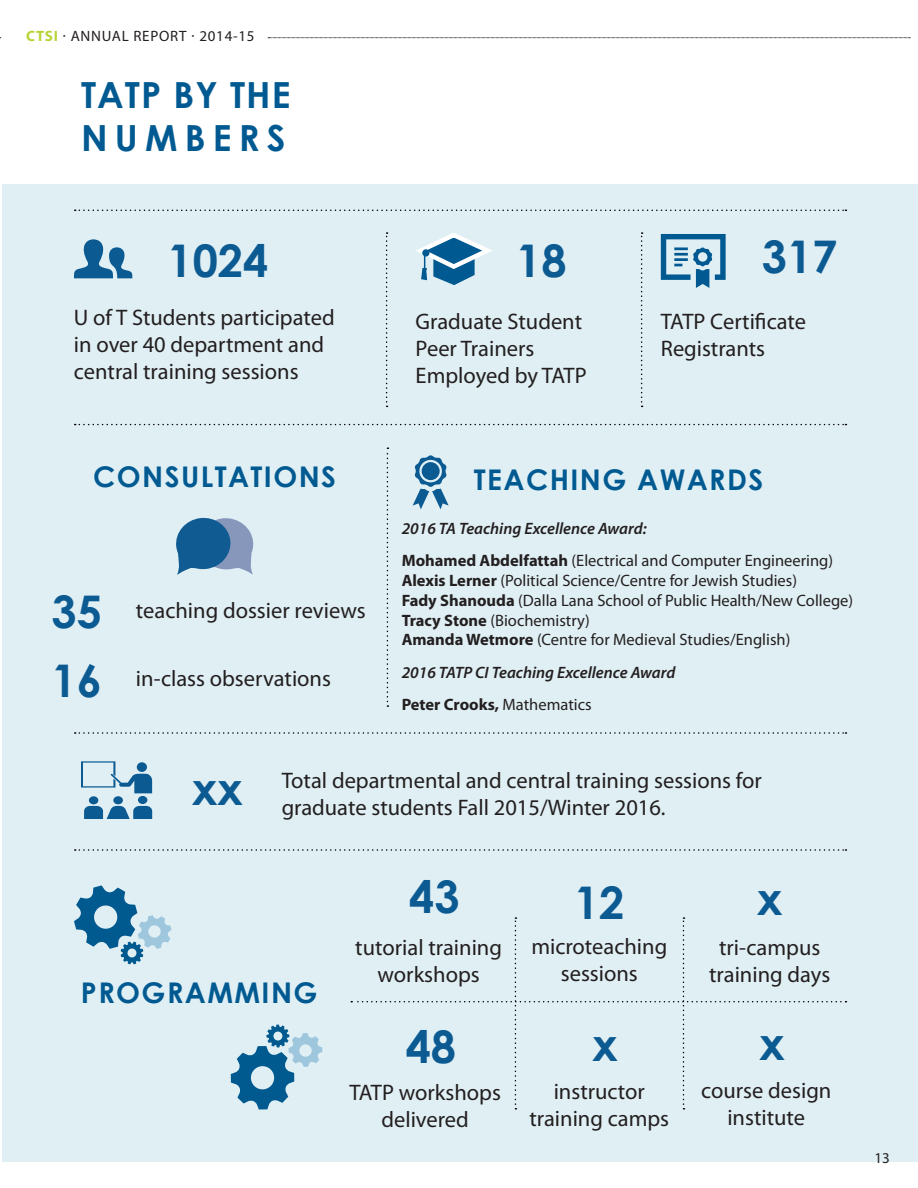
<style>
.page{position:relative;width:918px;height:1188px;background:#fff}
.page>*{position:absolute;margin:0;border:0;box-sizing:border-box;transform-origin:0 0}
.t1{font:700 45px "Century Gothic";color:#0c5a92}
.t2{font:700 36px/43.2px "Century Gothic";letter-spacing:.115em;color:#005a91}
.t3{font:700 28.5px "Century Gothic";letter-spacing:.05em;color:#005a91}
.t4{font:22.5px/27px "Myriad Pro";color:#231f20;text-align:center}
.t5{font:16.5px "Myriad Pro";color:#231f20}
.t6{font:italic 600 16.5px "Myriad Pro";color:#231f20}
.t7{font:700 16.5px "Myriad Pro";color:#231f20}
.t8{font:15px "Myriad Pro";letter-spacing:.05em;color:#231f20}
.s1{font-weight:700;color:#b7d436}
.s2{font-weight:700}
.s3{font-weight:400}
</style>
<div class="page">
<div style="left:3px;top:185px;width:915px;height:977px;background:#e0eff4"></div>
<svg style="left:74px;top:239px;width:59px;height:39px"></svg>
<div style="left:89px;top:796px;width:9px;height:8px;background:#0c5a92;border-radius:50%"></div>
<div style="left:138px;top:796px;width:9px;height:8px;background:#0c5a92;border-radius:50%"></div>
<div style="left:113px;top:796px;width:10px;height:8px;background:#0c5a92;border-radius:50%"></div>
<svg style="left:84px;top:806px;width:68px;height:13px"></svg>
<svg style="left:81px;top:761px;width:71px;height:32px"></svg>
<div style="left:135px;top:774px;width:14px;height:19px;background:#0c5a92;border-radius:3px"></div>
<svg style="left:413px;top:455px;width:36px;height:54px"></svg>
<svg style="left:661px;top:234px;width:65px;height:54px"></svg>
<svg style="left:75px;top:210px;width:771px;height:1px"></svg>
<svg style="left:75px;top:424px;width:771px;height:1px"></svg>
<svg style="left:386px;top:232px;width:2px;height:175px"></svg>
<svg style="left:641px;top:232px;width:2px;height:175px"></svg>
<svg style="left:387px;top:447px;width:1px;height:260px"></svg>
<svg style="left:75px;top:732px;width:771px;height:2px"></svg>
<svg style="left:416px;top:233px;width:76px;height:52px"></svg>
<svg style="left:75px;top:849px;width:771px;height:2px"></svg>
<svg style="left:176px;top:517px;width:78px;height:58px"></svg>
<svg style="left:351px;top:917px;width:495px;height:193px"></svg>
<svg style="left:74px;top:885px;width:98px;height:79px"></svg>
<svg style="left:231px;top:1025px;width:91px;height:85px"></svg>
<svg style="left:268px;top:37px;width:642px;height:1px"></svg>
<p class="t8" style="left:26px;top:27px;width:230px"><span class="s1">CTSI</span> · ANNUAL REPORT · 2014-15</p>
<p class="t2" style="left:81px;top:73px;width:211px">TATP BY THE<br>NUMBERS</p>
<p class="t1" style="left:168px;top:232px;width:102px">1024</p>
<p class="t4" style="left:74px;top:304px;width:262px;text-align:left">U of T Students participated in over 40 department and central training sessions</p>
<p class="t1" style="left:516px;top:232px;width:52px">18</p>
<p class="t4" style="left:416px;top:307px;width:173px;text-align:left">Graduate Student<br>Peer Trainers<br>Employed by TATP</p>
<p class="t1" style="left:762px;top:228px;width:77px">317</p>
<p class="t4" style="left:661px;top:307px;width:147px;text-align:left">TATP Certificate<br>Registrants</p>
<p class="t3" style="left:93px;top:459px;width:244px">CONSULTATIONS</p>
<p class="t1" style="left:52px;top:583px;width:52px">35</p>
<p class="t1" style="left:52px;top:652px;width:52px">16</p>
<p class="t4" style="left:136px;top:596px;width:231px">teaching dossier reviews</p>
<p class="t4" style="left:136px;top:665px;width:197px">in-class observations</p>
<p class="t3" style="left:474px;top:462px;width:291px">TEACHING AWARDS</p>
<p class="t6" style="left:402px;top:518px;width:246px">2016 TA Teaching Excellence Award:</p>
<p class="t5" style="left:402px;top:550px;width:433px"><span class="s2">Mohamed Abdelfattah</span> (Electrical and Computer Engineering)</p>
<p class="t5" style="left:402px;top:570px;width:397px"><span class="s2">Alexis Lerner</span> (Political Science/Centre for Jewish Studies)</p>
<p class="t5" style="left:402px;top:590px;width:453px"><span class="s2">Fady Shanouda</span> (Dalla Lana School of Public Health/New College)</p>
<p class="t5" style="left:402px;top:610px;width:190px"><span class="s2">Tracy Stone</span> (Biochemistry)</p>
<p class="t5" style="left:402px;top:630px;width:390px"><span class="s2">Amanda Wetmore</span> (Centre for Medieval Studies/English)</p>
<p class="t6" style="left:402px;top:662px;width:275px">2016 TATP CI Teaching Excellence Award</p>
<p class="t7" style="left:402px;top:694px;width:191px">Peter Crooks, <span class="s3">Mathematics</span></p>
<p class="t1" style="left:192px;top:761px;width:52px">xx</p>
<p class="t4" style="left:282px;top:767px;width:482px;text-align:left">Total departmental and central training sessions for graduate students Fall 2015/Winter 2016.</p>
<p class="t3" style="left:81px;top:975px;width:238px">PROGRAMMING</p>
<p class="t1" style="left:409px;top:869px;width:52px">43</p>
<p class="t4" style="left:355px;top:934px;width:148px">tutorial training workshops</p>
<p class="t1" style="left:406px;top:1018px;width:52px">48</p>
<p class="t4" style="left:349px;top:1079px;width:153px">TATP workshops delivered</p>
<p class="t1" style="left:574px;top:875px;width:52px">12</p>
<p class="t1" style="left:757px;top:870px;width:27px">x</p>
<p class="t4" style="left:531px;top:932px;width:137px">microteaching sessions</p>
<p class="t4" style="left:709px;top:934px;width:123px">tri-campus training days</p>
<p class="t1" style="left:592px;top:1017px;width:27px">x</p>
<p class="t4" style="left:529px;top:1077px;width:141px">instructor training camps</p>
<p class="t1" style="left:759px;top:1016px;width:27px">x</p>
<p class="t4" style="left:701px;top:1076px;width:132px">course design institute</p>
<p class="t8" style="left:875px;top:1148px;width:17px">13</p>
</div>
